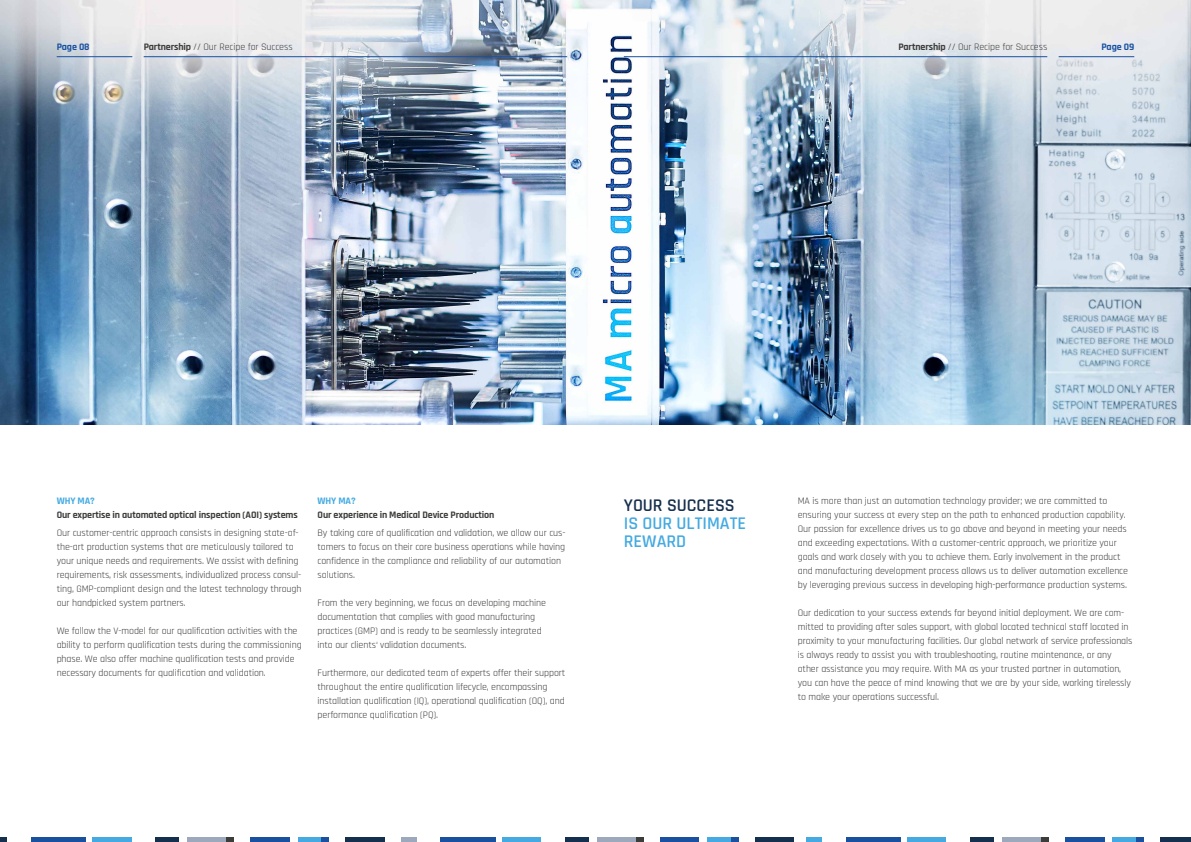
<style>
.page{position:relative;width:1191px;height:842px;background:#fff}
.page>*{position:absolute;margin:0;border:0;box-sizing:border-box;transform-origin:0 0}
.t1{font:600 18px/18px "Rajdhani";color:#44aae1}
.t2{font:600 18px "Rajdhani";color:#152f4e}
.t3{font:10px/14px "Rajdhani";letter-spacing:-.01em;color:#3c3c3b}
.t4{font:700 10px "Rajdhani";letter-spacing:-.01em;color:#3c3c3b}
.t5{font:700 10px "Rajdhani";letter-spacing:-.01em;color:#1951a0}
.t6{font:700 10px "Rajdhani";letter-spacing:-.01em;color:#44aae1}
.s1{font-weight:700}
</style>
<div class="page">
<svg style="left:0;top:837px;width:7px;height:5px"></svg>
<div style="left:31px;top:837px;width:55px;height:5px;background:#1951a0"></div>
<div style="left:93px;top:837px;width:39px;height:5px;background:#44aae1"></div>
<div style="left:155px;top:837px;width:24px;height:5px;background:#152f4e"></div>
<div style="left:187px;top:837px;width:40px;height:5px;background:#9ca8bb"></div>
<div style="left:226px;top:837px;width:8px;height:5px;background:#3c3c3b"></div>
<div style="left:250px;top:837px;width:40px;height:5px;background:#1951a0"></div>
<div style="left:298px;top:837px;width:23px;height:5px;background:#44aae1"></div>
<div style="left:345px;top:837px;width:39px;height:5px;background:#152f4e"></div>
<div style="left:321px;top:837px;width:8px;height:5px;background:#1951a0"></div>
<div style="left:401px;top:837px;width:16px;height:5px;background:#9ca8bb"></div>
<div style="left:440px;top:837px;width:56px;height:5px;background:#1951a0"></div>
<div style="left:502px;top:837px;width:40px;height:5px;background:#44aae1"></div>
<div style="left:541px;top:837px;width:24px;height:5px;background:#fff"></div>
<div style="left:565px;top:837px;width:23px;height:5px;background:#152f4e"></div>
<div style="left:597px;top:837px;width:39px;height:5px;background:#9ca8bb"></div>
<div style="left:636px;top:837px;width:8px;height:5px;background:#3c3c3b"></div>
<div style="left:660px;top:837px;width:39px;height:5px;background:#1951a0"></div>
<div style="left:707px;top:837px;width:24px;height:5px;background:#44aae1"></div>
<div style="left:754px;top:837px;width:40px;height:5px;background:#152f4e"></div>
<div style="left:731px;top:837px;width:8px;height:5px;background:#1951a0"></div>
<div style="left:806px;top:837px;width:16px;height:5px;background:#44aae1"></div>
<div style="left:846px;top:837px;width:55px;height:5px;background:#1951a0"></div>
<div style="left:907px;top:837px;width:40px;height:5px;background:#44aae1"></div>
<div style="left:946px;top:837px;width:24px;height:5px;background:#fff"></div>
<div style="left:970px;top:837px;width:24px;height:5px;background:#152f4e"></div>
<div style="left:1002px;top:837px;width:39px;height:5px;background:#9ca8bb"></div>
<div style="left:1041px;top:837px;width:8px;height:5px;background:#3c3c3b"></div>
<div style="left:1065px;top:837px;width:39px;height:5px;background:#1951a0"></div>
<div style="left:1112px;top:837px;width:24px;height:5px;background:#44aae1"></div>
<div style="left:1160px;top:837px;width:31px;height:5px;background:#152f4e"></div>
<div style="left:1136px;top:837px;width:8px;height:5px;background:#1951a0"></div>
<img style="left:0;top:0;width:1191px;height:424px">
<hr style="left:57px;top:56px;width:75px;height:1px;background:#1951a0">
<hr style="left:144px;top:56px;width:423px;height:1px;background:#1951a0">
<hr style="left:624px;top:56px;width:423px;height:1px;background:#1951a0">
<hr style="left:1058px;top:56px;width:76px;height:1px;background:#1951a0">
<p class="t5" style="left:57px;top:40px;width:34px">Page 08</p>
<p class="t3" style="left:144px;top:40px;width:150px"><span class="s1">Partnership</span> // Our Recipe for Success</p>
<p class="t3" style="left:898px;top:40px;width:150px"><span class="s1">Partnership</span> // Our Recipe for Success</p>
<p class="t5" style="left:1101px;top:40px;width:34px">Page 09</p>
<p class="t6" style="left:57px;top:494px;width:40px">WHY MA?</p>
<p class="t4" style="left:57px;top:508px;width:243px">Our expertise in automated optical inspection (AOI) systems</p>
<p class="t3" style="left:57px;top:526px;width:246px">Our customer-centric approach consists in designing state-of&shy;the-art production systems that are meticulously tailored to your unique needs and requirements. We assist with defining requirements, risk assessments, individualized process consul&shy;ting, GMP-compliant design and the latest technology through our handpicked system partners.</p>
<p class="t3" style="left:57px;top:624px;width:247px">We follow the V-model for our qualification activities with the ability to perform qualification tests during the commissioning phase. We also offer machine qualification tests and provide necessary documents for qualification and validation.</p>
<p class="t6" style="left:317px;top:494px;width:40px">WHY MA?</p>
<p class="t4" style="left:317px;top:508px;width:178px">Our experience in Medical Device Production</p>
<p class="t3" style="left:317px;top:526px;width:249px">By taking care of qualification and validation, we allow our cus&shy;tomers to focus on their core business operations while having confidence in the compliance and reliability of our automation solutions.</p>
<p class="t3" style="left:317px;top:596px;width:230px">From the very beginning, we focus on developing machine documentation that complies with good manufacturing practices (GMP) and is ready to be seamlessly integrated into our clients‘ validation documents.</p>
<p class="t3" style="left:317px;top:666px;width:249px">Furthermore, our dedicated team of experts offer their support throughout the entire qualification lifecycle, encompassing installation qualification (IQ), operational qualification (OQ), and performance qualification (PQ).</p>
<h1 class="t2" style="left:624px;top:495px;width:112px">YOUR SUCCESS</h1>
<h1 class="t1" style="left:624px;top:515px;width:124px">IS OUR ULTIMATE<br>REWARD</h1>
<p class="t3" style="left:797px;top:494px;width:332px">MA is more than just an automation technology provider; we are committed to ensuring your success at every step on the path to enhanced production capability.<br>Our passion for excellence drives us to go above and beyond in meeting your needs and exceeding expectations. With a customer-centric approach, we prioritize your goals and work closely with you to achieve them. Early involvement in the product and manufacturing development process allows us to deliver automation excellence by leveraging previous success in developing high-performance production systems.</p>
<p class="t3" style="left:797px;top:606px;width:336px">Our dedication to your success extends far beyond initial deployment. We are com&shy;mitted to providing after sales support, with global located technical staff located in proximity to your manufacturing facilities. Our global network of service professionals is always ready to assist you with troubleshooting, routine maintenance, or any other assistance you may require. With MA as your trusted partner in automation, you can have the peace of mind knowing that we are by your side, working tirelessly to make your operations successful.</p>
</div>
